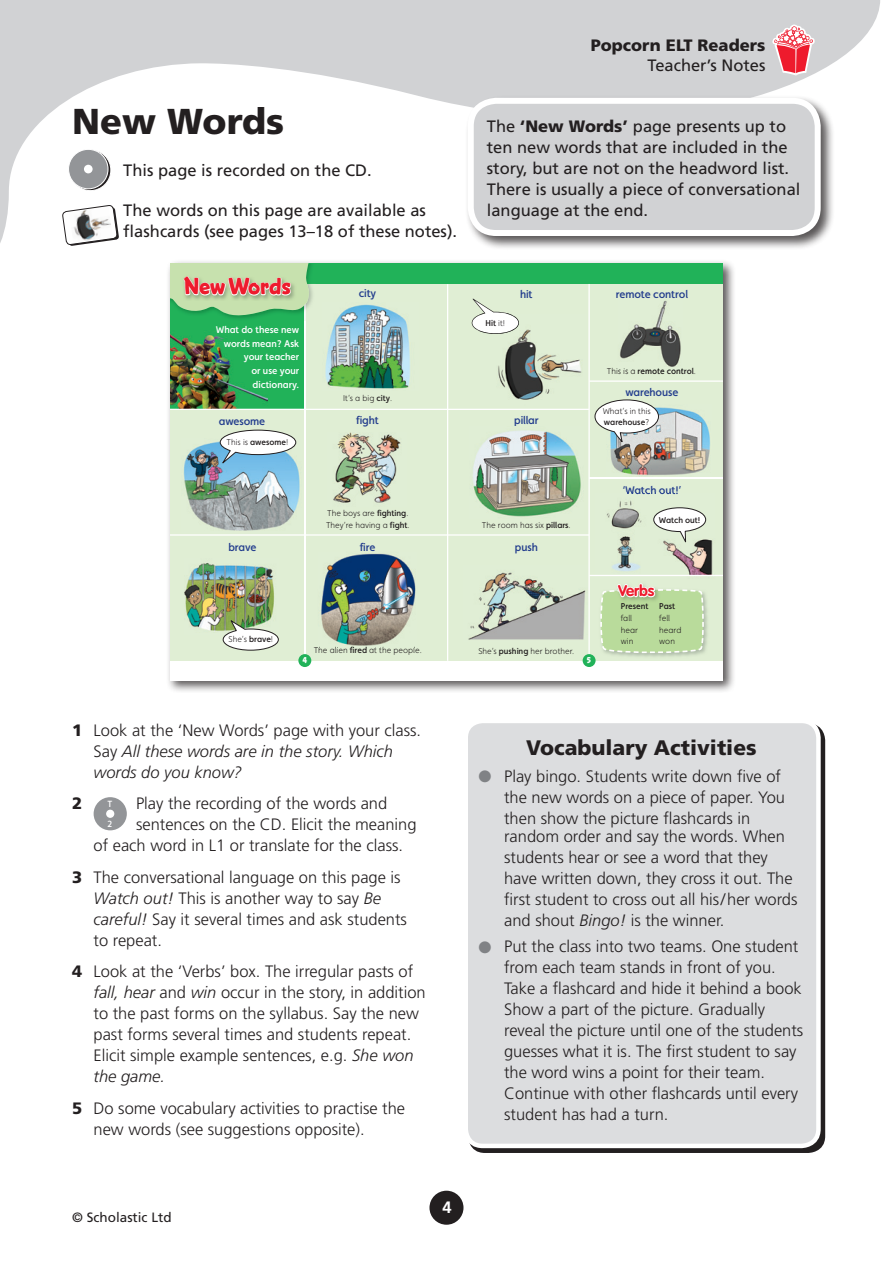
<style>
.page{position:relative;width:893px;height:1263px;background:#fff}
.page>*{position:absolute;margin:0;border:0;box-sizing:border-box;transform-origin:0 0}
.t1{font:900 36px "Frutiger";color:#231f20}
.t2{font:700 22.8px "Snicker";color:#ee1b2d;scale:.9 1}
.t3{font:900 21px "Frutiger";color:#231f20}
.t4{font:300 16.5px/21px "Frutiger";color:#231f20}
.t5{font:16.5px/21px "Frutiger";color:#231f20}
.t6{font:italic 300 16.5px/21px "Frutiger";color:#231f20}
.t7{font:900 16.5px "Frutiger";color:#231f20}
.t8{font:700 16.5px "Frutiger";color:#fff}
.t9{font:700 15.3px "VAG Rounded";letter-spacing:-.01em;color:#ee1b2d}
.t10{font:13.5px "Frutiger";color:#231f20}
.t11{font:500 11.1px "Faricy New";letter-spacing:-.01em;color:#253f8e}
.t12{font:500 9.75px/13.6px "Faricy New";color:#fff;text-align:right}
.t13{font:500 9px "Faricy New";color:#fff}
.t14{font:300 8.4px/11.7px "Faricy New";color:#231f20}
.t15{font:500 8.4px "Faricy New";color:#231f20}
.t16{font:700 8.4px "Snicker";color:#fff;scale:.9 1}
.s1{font-weight:900}
.s2{font-weight:500}
.s3{font-weight:300}
.s4{font-weight:900;font-style:normal}
.s5{font-style:normal}
.s6{font-style:italic}
.s7{color:#808285}
</style>
<div class="page">
<svg style="left:0;top:0;width:880px;height:243px"></svg>
<div style="left:429px;top:1191px;width:34px;height:34px;background:#231f20;border-radius:50%"></div>
<svg style="left:772px;top:25px;width:43px;height:51px;background:#e8949c"></svg>
<div style="left:465px;top:95px;width:370px;height:156px;background:#231f20;opacity:.75"></div>
<div style="left:471px;top:101px;width:347px;height:132px;background:#d1d2d4;border-radius:26px"></div>
<div style="left:468px;top:98px;width:353px;height:138px;border:6px solid #fff;border-radius:26px"></div>
<svg style="left:70px;top:150px;width:41px;height:41px"></svg>
<div style="left:69px;top:149px;width:42px;height:42px;border:1px solid #fff;border-radius:50%"></div>
<div style="left:69px;top:149px;width:39px;height:40px;background:#939598;border-radius:50%"></div>
<div style="left:68px;top:149px;width:41px;height:40px;border:1px solid #fff;border-radius:50%"></div>
<div style="left:84px;top:165px;width:9px;height:8px;background:#fff;border-radius:50%"></div>
<div style="left:94px;top:797px;width:33px;height:33px;background:#939598;border-radius:50%"></div>
<div style="left:107px;top:810px;width:7px;height:7px;background:#fff;border-radius:50%"></div>
<div style="left:106px;top:810px;width:8px;height:8px;border:2px solid #fff;border-radius:50%"></div>
<svg style="left:62px;top:198px;width:57px;height:48px"></svg>
<img style="left:69px;top:207px;width:44px;height:35px">
<div style="left:166px;top:259px;width:569px;height:434px;background:#231f20;opacity:.75"></div>
<div style="left:170px;top:264px;width:553px;height:416px;background:#fff"></div>
<div style="left:170px;top:264px;width:553px;height:20px;background:#21b259"></div>
<div style="left:447px;top:284px;width:276px;height:376px;background:#e0eed4"></div>
<hr style="left:588px;top:284px;width:2px;height:376px;background:#fff">
<div style="left:170px;top:284px;width:277px;height:376px;background:#e0eed4"></div>
<hr style="left:447px;top:284px;width:1px;height:377px;background:#fff">
<hr style="left:589px;top:380px;width:134px;height:2px;background:#fff">
<hr style="left:589px;top:478px;width:134px;height:1px;background:#fff">
<hr style="left:170px;top:534px;width:419px;height:2px;background:#fff">
<div style="left:170px;top:264px;width:135px;height:145px;background:#21b259"></div>
<hr style="left:304px;top:284px;width:1px;height:376px;background:#fff">
<svg style="left:170px;top:264px;width:142px;height:57px"></svg>
<img style="left:170px;top:334px;width:97px;height:75px">
<img style="left:184px;top:563px;width:90px;height:68px">
<div style="left:298px;top:654px;width:13px;height:13px;background:#21b259;border-radius:50%"></div>
<div style="left:583px;top:654px;width:13px;height:13px;background:#21b259;border-radius:50%"></div>
<hr style="left:170px;top:409px;width:419px;height:1px;background:#fff">
<img style="left:611px;top:593px;width:96px;height:64px">
<svg style="left:600px;top:583px;width:104px;height:71px;background:#c1dea9"></svg>
<svg style="left:222px;top:619px;width:57px;height:32px"></svg>
<img style="left:498px;top:329px;width:84px;height:71px">
<svg style="left:472px;top:299px;width:47px;height:35px"></svg>
<img style="left:607px;top:494px;width:106px;height:81px">
<img style="left:627px;top:493px;width:51px;height:1px">
<svg style="left:653px;top:507px;width:53px;height:38px"></svg>
<hr style="left:589px;top:575px;width:134px;height:1px;background:#fff">
<img style="left:333px;top:432px;width:68px;height:71px">
<img style="left:325px;top:304px;width:85px;height:85px">
<img style="left:468px;top:572px;width:118px;height:68px">
<img style="left:183px;top:441px;width:117px;height:90px">
<svg style="left:220px;top:429px;width:76px;height:37px;background:#bed7e3"></svg>
<img style="left:620px;top:300px;width:61px;height:67px">
<img style="left:473px;top:430px;width:108px;height:87px">
<img style="left:607px;top:407px;width:104px;height:71px">
<svg style="left:594px;top:399px;width:65px;height:43px"></svg>
<img style="left:319px;top:553px;width:97px;height:94px">
<div style="left:468px;top:723px;width:357px;height:430px;background:#231f20;border-radius:17px"></div>
<div style="left:466px;top:721px;width:352px;height:425px;background:#dcdddf;border-radius:17px"></div>
<div style="left:463px;top:719px;width:358px;height:429px;border:4px solid #fff;border-radius:17px"></div>
<h1 class="t1" style="left:72px;top:100px;width:213px">New Words</h1>
<p class="t5" style="left:123px;top:159px;width:250px">This page is recorded on the CD.</p>
<p class="t5" style="left:123px;top:199px;width:335px">The words on this page are available as flashcards (see pages 13–18 of these notes).</p>
<p class="t7" style="left:591px;top:35px;width:176px">Popcorn ELT Readers</p>
<p class="t5" style="left:647px;top:54px;width:119px">Teacher’s Notes</p>
<p class="t5" style="left:487px;top:116px;width:315px">The <span class="s1">‘New Words’</span> page presents up to ten new words that are included in the story, but are not on the headword list.<br>There is usually a piece of conversational language at the end.</p>
<h2 class="t2" style="left:184px;top:272px;width:120px">New Words</h2>
<p class="t12" style="left:216px;top:323px;width:85px">What do these new words mean? Ask your teacher<br>or use your dictionary.</p>
<p class="t11" style="left:359px;top:286px;width:19px">city</p>
<p class="t11" style="left:520px;top:287px;width:14px">hit</p>
<p class="t11" style="left:616px;top:287px;width:74px">remote control</p>
<p class="t14" style="left:343px;top:393px;width:51px">It’s a big <span class="s2">city</span>.</p>
<p class="t15" style="left:485px;top:318px;width:21px">Hit <span class="s3">it!</span></p>
<p class="t15" style="left:607px;top:366px;width:91px"><span class="s3">This is a</span> remote control<span class="s3">.</span></p>
<p class="t11" style="left:625px;top:386px;width:55px">warehouse</p>
<p class="t11" style="left:219px;top:414px;width:48px">awesome</p>
<p class="t11" style="left:356px;top:414px;width:24px">fight</p>
<p class="t14" style="left:227px;top:437px;width:63px">This is <span class="s2">awesome</span>!</p>
<p class="t11" style="left:514px;top:414px;width:26px">pillar</p>
<p class="t14" style="left:603px;top:405px;width:50px">What’s in this <span class="s2">warehouse</span>?</p>
<p class="t11" style="left:228px;top:540px;width:30px">brave</p>
<p class="t14" style="left:229px;top:633px;width:46px">She’s <span class="s2">brave</span>!</p>
<p class="t14" style="left:326px;top:507px;width:85px">The boys are <span class="s2">fighting</span>.<br>They’re having a <span class="s2">fight</span>.</p>
<p class="t14" style="left:482px;top:519px;width:90px">The room has six <span class="s2">pillars</span>.</p>
<p class="t11" style="left:360px;top:540px;width:17px">fire</p>
<p class="t11" style="left:515px;top:540px;width:24px">push</p>
<p class="t14" style="left:314px;top:644px;width:110px">The alien <span class="s2">fired</span> at the people.</p>
<p class="t14" style="left:478px;top:645px;width:97px">She’s <span class="s2">pushing</span> her brother.</p>
<p class="t16" style="left:303px;top:655px;width:7px">4</p>
<p class="t16" style="left:587px;top:655px;width:6px">5</p>
<p class="t11" style="left:622px;top:483px;width:60px">‘Watch out!’</p>
<p class="t15" style="left:659px;top:515px;width:43px">Watch out!</p>
<p class="t9" style="left:618px;top:582px;width:38px">Verbs</p>
<p class="t15" style="left:621px;top:601px;width:29px">Present</p>
<p class="t15" style="left:659px;top:601px;width:17px">Past</p>
<p class="t14" style="left:621px;top:612px;width:13px">fall</p>
<p class="t14" style="left:659px;top:612px;width:12px">fell</p>
<p class="t14" style="left:621px;top:624px;width:19px">hear</p>
<p class="t14" style="left:659px;top:624px;width:24px">heard</p>
<p class="t14" style="left:621px;top:636px;width:14px">win</p>
<p class="t14" style="left:659px;top:636px;width:17px">won</p>
<p class="t6" style="left:94px;top:719px;width:329px;text-indent:-21px"><span class="s4">1</span> <span class="s5">Look at the ‘New Words’ page with your class.<br>Say</span> All these words are in the story. Which words do you know?</p>
<p class="t7" style="left:72px;top:794px;width:12px">2</p>
<p class="t13" style="left:108px;top:799px;width:6px">T</p>
<p class="t13" style="left:108px;top:818px;width:6px">2</p>
<p class="t4" style="left:136px;top:793px;width:253px">Play the recording of the words and</p>
<p class="t4" style="left:136px;top:814px;width:282px">sentences on the CD. Elicit the meaning</p>
<p class="t4" style="left:94px;top:835px;width:311px">of each word in L1 or translate for the class.</p>
<p class="t4" style="left:94px;top:867px;width:315px;text-indent:-21px"><span class="s1">3</span> The conversational language on this page is <span class="s6">Watch out!</span> This is another way to say <span class="s6">Be careful!</span> Say it several times and ask students to repeat.</p>
<p class="t4" style="left:94px;top:961px;width:334px;text-indent:-21px"><span class="s1">4</span> Look at the ‘Verbs’ box. The irregular pasts of <span class="s6">fall, hear</span> and <span class="s6">win</span> occur in the story, in addition to the past forms on the syllabus. Say the new past forms several times and students repeat.<br>Elicit simple example sentences, e.g. <span class="s6">She won the game.</span></p>
<p class="t4" style="left:94px;top:1098px;width:313px;text-indent:-21px"><span class="s1">5</span> Do some vocabulary activities to practise the new words (see suggestions opposite).</p>
<p class="t10" style="left:72px;top:1210px;width:101px">© Scholastic Ltd</p>
<p class="t8" style="left:442px;top:1198px;width:11px">4</p>
<p class="t3" style="left:526px;top:735px;width:232px">Vocabulary Activities</p>
<p class="t4" style="left:504px;top:765px;width:282px;text-indent:-26px"><span class="s7">●</span> Play bingo. Students write down five of the new words on a piece of paper. You then show the picture flashcards in</p>
<p class="t4" style="left:504px;top:825px;width:295px">random order and say the words. When students hear or see a word that they have written down, they cross it out. The first student to cross out all his/her words and shout <span class="s6">Bingo!</span> is the winner.</p>
<p class="t4" style="left:504px;top:936px;width:301px;text-indent:-25px"><span class="s7">●</span> Put the class into two teams. One student from each team stands in front of you.<br>Take a flashcard and hide it behind a book Show a part of the picture. Gradually reveal the picture until one of the students guesses what it is. The first student to say the word wins a point for their team.<br>Continue with other flashcards until every student has had a turn.</p>
</div>
